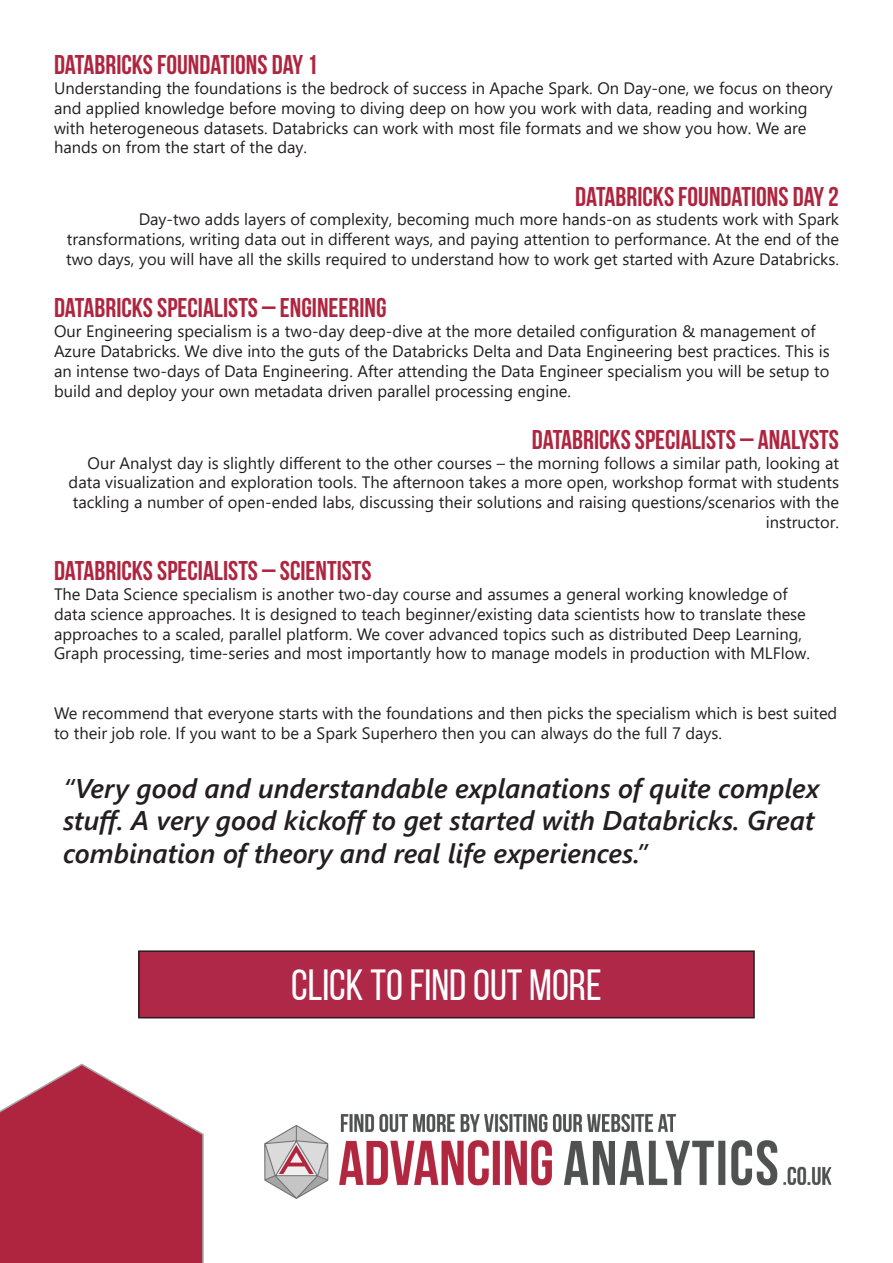
<style>
.page{position:relative;width:893px;height:1263px;background:#fff}
.page>*{position:absolute;margin:0;border:0;box-sizing:border-box;transform-origin:0 0}
.t1{font:43.5px "Bebas Neue";color:#fff}
.t2{font:italic 600 27px/32.4px "Segoe UI";color:#231f20}
.t3{font:700 27px "Bebas Neue";color:#af253f}
.t4{font:16.5px/19.8px "Segoe UI";color:#231f20}
</style>
<div class="page">
<svg style="left:0;top:1063px;width:204px;height:200px"></svg>
<img style="left:264px;top:1113px;width:568px;height:86px">
<div style="left:139px;top:951px;width:615px;height:67px;background:#af2848"></div>
<div style="left:138px;top:950px;width:617px;height:68px;border:2px solid #231f20"></div>
<p class="t3" style="left:54px;top:50px;width:265px">DATABRICKS FOUNDATIONS DAY 1</p>
<p class="t4" style="left:54px;top:77px;width:780px">Understanding the foundations is the bedrock of success in Apache Spark. On Day-one, we focus on theory and applied knowledge before moving to diving deep on how you work with data, reading and working with heterogeneous datasets. Databricks can work with most file formats and we show you how. We are hands on from the start of the day.</p>
<p class="t3" style="left:575px;top:182px;width:265px">DATABRICKS FOUNDATIONS DAY 2</p>
<p class="t4" style="left:66px;top:208px;width:774px;text-align:justify;text-indent:73px">Day-two adds layers of complexity, becoming much more hands-on as students work with Spark transformations, writing data out in different ways, and paying attention to performance. At the end of the two days, you will have all the skills required to understand how to work get started with Azure Databricks.</p>
<p class="t3" style="left:54px;top:293px;width:334px">DATABRICKS SPECIALISTS – ENGINEERING</p>
<p class="t4" style="left:54px;top:320px;width:777px">Our Engineering specialism is a two-day deep-dive at the more detailed configuration &amp; management of Azure Databricks. We dive into the guts of the Databricks Delta and Data Engineering best practices. This is an intense two-days of Data Engineering. After attending the Data Engineer specialism you will be setup to build and deploy your own metadata driven parallel processing engine.</p>
<p class="t3" style="left:532px;top:425px;width:309px">DATABRICKS SPECIALISTS – ANALYSTS</p>
<p class="t4" style="left:69px;top:451px;width:772px;text-align:right">Our Analyst day is slightly different to the other courses – the morning follows a similar path, looking at data visualization and exploration tools. The afternoon takes a more open, workshop format with students tackling a number of open-ended labs, discussing their solutions and raising questions/scenarios with the instructor.</p>
<p class="t3" style="left:54px;top:556px;width:319px">DATABRICKS SPECIALISTS – SCIENTISTS</p>
<p class="t4" style="left:54px;top:583px;width:757px">The Data Science specialism is another two-day course and assumes a general working knowledge of data science approaches. It is designed to teach beginner/existing data scientists how to translate these approaches to a scaled, parallel platform. We cover advanced topics such as distributed Deep Learning, Graph processing, time-series and most importantly how to manage models in production with MLFlow.</p>
<p class="t4" style="left:54px;top:701px;width:785px">We recommend that everyone starts with the foundations and then picks the specialism which is best suited to their job role. If you want to be a Spark Superhero then you can always do the full 7 days.</p>
<p class="t2" style="left:63px;top:768px;width:758px">“Very good and understandable explanations of quite complex stuff. A very good kickoff to get started with Databricks. Great combination of theory and real life experiences.”</p>
<p class="t1" style="left:291px;top:961px;width:312px">CLICK TO FIND OUT MORE</p>
</div>
